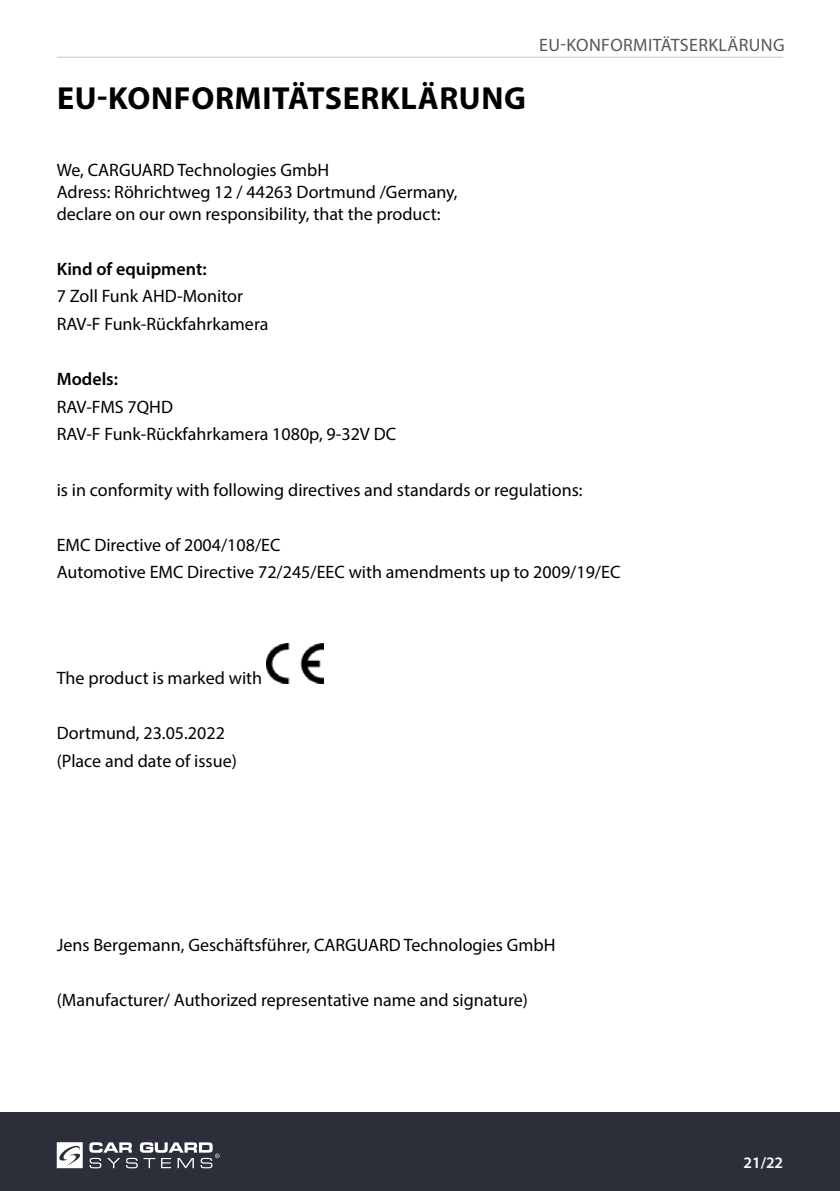
<style>
.page{position:relative;width:840px;height:1191px;background:#fff}
.page>*{position:absolute;margin:0;border:0;box-sizing:border-box;transform-origin:0 0}
.t1{font:700 32px "Myriad Pro";letter-spacing:.02em;color:#000}
.t2{font:18px/27.6px "Myriad Pro";color:#000}
.t3{font:18px "Myriad Pro";letter-spacing:.02em;color:#575756}
.t4{font:600 18px "Myriad Pro";color:#000}
.t5{font:600 16px "Myriad Pro";color:#fff}
</style>
<div class="page">
<div style="left:0;top:1112px;width:839px;height:79px;background:#2c2e39"></div>
<svg style="left:57px;top:1142px;width:26px;height:26px"></svg>
<svg style="left:89px;top:1142px;width:130px;height:26px"></svg>
<hr style="left:57px;top:57px;width:725px;height:1px;background:#c6c6c6">
<img style="left:266px;top:643px;width:57px;height:41px">
<h1 class="t1" style="left:57px;top:77px;width:470px">EU-KONFORMITÄTSERKLÄRUNG</h1>
<p class="t3" style="left:539px;top:34px;width:73px">EU-Konformi</p>
<p class="t3" style="left:652px;top:34px;width:38px">tätserk</p>
<p class="t3" style="left:718px;top:34px;width:66px">läru ng</p>
<p class="t2" style="left:57px;top:159px;width:402px;line-height:21.6px">We, CARGUARD Technologies GmbH<br>Adress: Röhrichtweg 12 / 44263 Dortmund /Germany, declare on our own responsibility, that the product:</p>
<p class="t4" style="left:57px;top:257px;width:151px">Kind of equipment:</p>
<p class="t2" style="left:57px;top:282px;width:213px">7 Zoll Funk AHD-Monitor<br>RAV-F Funk-Rückfahrkamera</p>
<p class="t4" style="left:57px;top:368px;width:63px">Models:</p>
<p class="t2" style="left:57px;top:393px;width:341px">RAV-FMS 7QHD<br>RAV-F Funk-Rückfahrkamera 1080p, 9-32V DC</p>
<p class="t2" style="left:57px;top:475px;width:527px">is in conformity with following directives and standards or regulations:</p>
<p class="t2" style="left:57px;top:531px;width:565px">EMC Directive of 2004/108/EC<br>Automotive EMC Directive 72/245/EEC with amendments up to 2009/19/EC</p>
<p class="t2" style="left:57px;top:664px;width:207px">The product is marked with</p>
<p class="t2" style="left:57px;top:719px;width:181px">Dortmund, 23.05.2022 (Place and date of issue)</p>
<p class="t2" style="left:57px;top:930px;width:500px">Jens Bergemann, Geschäftsführer, CARGUARD Technologies GmbH</p>
<p class="t2" style="left:57px;top:985px;width:472px">(Manufacturer/ Authorized representative name and signature)</p>
<p class="t5" style="left:743px;top:1152px;width:41px">21/22</p>
</div>
